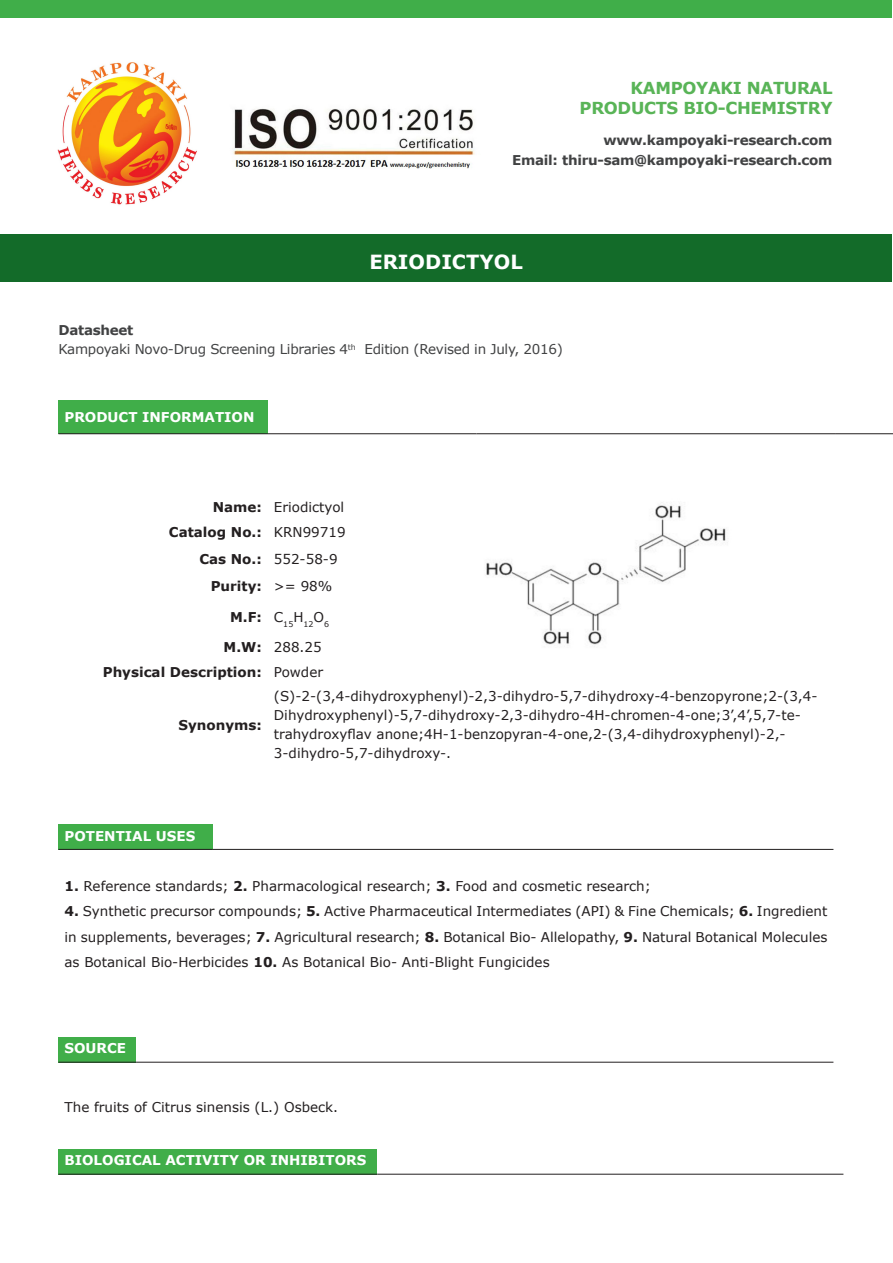
<style>
.page{position:relative;width:893px;height:1263px;background:#fff}
.page>*{position:absolute;margin:0;border:0;box-sizing:border-box;transform-origin:0 0}
.t1{font:700 19.5px "Verdana";color:#fff}
.t2{font:700 16.5px "Verdana";letter-spacing:-.02em;color:#59b457}
.t3{font:13.5px/19.2px "Verdana";color:#231f20}
.t4{font:700 13.5px "Verdana";letter-spacing:-.02em;color:#414243}
.t5{font:700 13.5px "Verdana";color:#fff}
.t6{font:700 13.5px "Verdana";color:#231f20}
.t7{font:13.5px "Verdana";letter-spacing:-.02em;color:#414243}
.t8{font:7.8px "Verdana";color:#231f20}
.s1{font-weight:700}
</style>
<div class="page">
<img style="left:232px;top:108px;width:243px;height:61px">
<img style="left:57px;top:62px;width:140px;height:143px">
<div style="left:0;top:0;width:892px;height:17px;background:#40ae49"></div>
<div style="left:1px;top:235px;width:891px;height:47px;background:#136b29"></div>
<div style="left:58px;top:400px;width:210px;height:34px;background:#40ae49"></div>
<hr style="left:58px;top:433px;width:210px;height:1px;background:#231f20">
<hr style="left:268px;top:433px;width:208px;height:1px;background:#231f20">
<hr style="left:476px;top:433px;width:359px;height:1px;background:#231f20">
<hr style="left:835px;top:433px;width:58px;height:1px;background:#231f20">
<img style="left:486px;top:502px;width:242px;height:143px">
<div style="left:58px;top:824px;width:155px;height:25px;background:#40ae49"></div>
<hr style="left:58px;top:849px;width:155px;height:1px;background:#231f20">
<hr style="left:213px;top:849px;width:620px;height:1px;background:#231f20">
<div style="left:58px;top:1037px;width:78px;height:25px;background:#40ae49"></div>
<hr style="left:58px;top:1062px;width:78px;height:1px;background:#231f20">
<hr style="left:136px;top:1062px;width:697px;height:1px;background:#231f20">
<div style="left:58px;top:1149px;width:319px;height:25px;background:#40ae49"></div>
<hr style="left:58px;top:1174px;width:319px;height:1px;background:#231f20">
<hr style="left:377px;top:1174px;width:466px;height:1px;background:#231f20">
<p class="t2" style="left:631px;top:78px;width:203px">KAMPOYAKI NATURAL</p>
<p class="t2" style="left:580px;top:97px;width:254px">PRODUCTS BIO-CHEMISTRY</p>
<p class="t4" style="left:603px;top:132px;width:231px">www.kampoyaki-research.com</p>
<p class="t4" style="left:512px;top:151px;width:322px">Email: thiru-sam@kampoyaki-research.com</p>
<p class="t1" style="left:369px;top:249px;width:155px">ERIODICTYOL</p>
<p class="t4" style="left:58px;top:321px;width:76px">Datasheet</p>
<p class="t7" style="left:58px;top:341px;width:506px">Kampoyaki Novo-Drug Screening Libraries 4<sup>th</sup> Edition (Revised in July, 2016)</p>
<p class="t5" style="left:64px;top:409px;width:192px">PRODUCT INFORMATION</p>
<p class="t6" style="left:213px;top:498px;width:51px">Name:</p>
<p class="t3" style="left:274px;top:497px;width:72px">Eriodictyol</p>
<p class="t6" style="left:169px;top:523px;width:94px">Catalog No.:</p>
<p class="t3" style="left:274px;top:523px;width:73px">KRN99719</p>
<p class="t6" style="left:199px;top:550px;width:64px">Cas No.:</p>
<p class="t3" style="left:274px;top:549px;width:65px">552-58-9</p>
<p class="t6" style="left:211px;top:577px;width:53px">Purity:</p>
<p class="t3" style="left:274px;top:577px;width:60px">&gt;= 98%</p>
<p class="t6" style="left:230px;top:608px;width:33px">M.F:</p>
<p class="t8" style="left:274px;top:619px;width:57px"><sup>C</sup>15<sup>H</sup>12<sup>O</sup>6</p>
<p class="t6" style="left:224px;top:639px;width:40px">M.W:</p>
<p class="t3" style="left:274px;top:638px;width:49px">288.25</p>
<p class="t6" style="left:103px;top:663px;width:161px">Physical Description:</p>
<p class="t3" style="left:274px;top:663px;width:51px">Powder</p>
<p class="t6" style="left:178px;top:716px;width:85px">Synonyms:</p>
<p class="t3" style="left:274px;top:686px;width:545px">(S)-2-(3,4-dihydroxyphenyl)-2,3-dihydro-5,7-dihydroxy-4-benzopyrone;2-(3,4- Dihydroxyphenyl)-5,7-dihydroxy-2,3-dihydro-4H-chromen-4-one;3’,4’,5,7-te&shy;trahydroxyflav anone;4H-1-benzopyran-4-one,2-(3,4-dihydroxyphenyl)-2,- 3-dihydro-5,7-dihydroxy-.</p>
<p class="t5" style="left:64px;top:827px;width:132px">POTENTIAL USES</p>
<p class="t3" style="left:64px;top:877px;width:588px"><span class="s1">1.</span> Reference standards; <span class="s1">2.</span> Pharmacological research; <span class="s1">3.</span> Food and cosmetic research;</p>
<p class="t3" style="left:64px;top:899px;width:764px;line-height:25.2px;text-align:justify"><span class="s1">4.</span> Synthetic precursor compounds; <span class="s1">5.</span> Active Pharmaceutical Intermediates (API) &amp; Fine Chemicals; <span class="s1">6.</span> Ingredient in supplements, beverages; <span class="s1">7.</span> Agricultural research; <span class="s1">8.</span> Botanical Bio- Allelopathy, <span class="s1">9.</span> Natural Botanical Molecules as Botanical Bio-Herbicides <span class="s1">10.</span> As Botanical Bio- Anti-Blight Fungicides</p>
<p class="t5" style="left:64px;top:1040px;width:63px">SOURCE</p>
<p class="t3" style="left:64px;top:1097px;width:275px">The fruits of Citrus sinensis (L.) Osbeck.</p>
<p class="t5" style="left:64px;top:1152px;width:303px">BIOLOGICAL ACTIVITY OR INHIBITORS</p>
</div>
